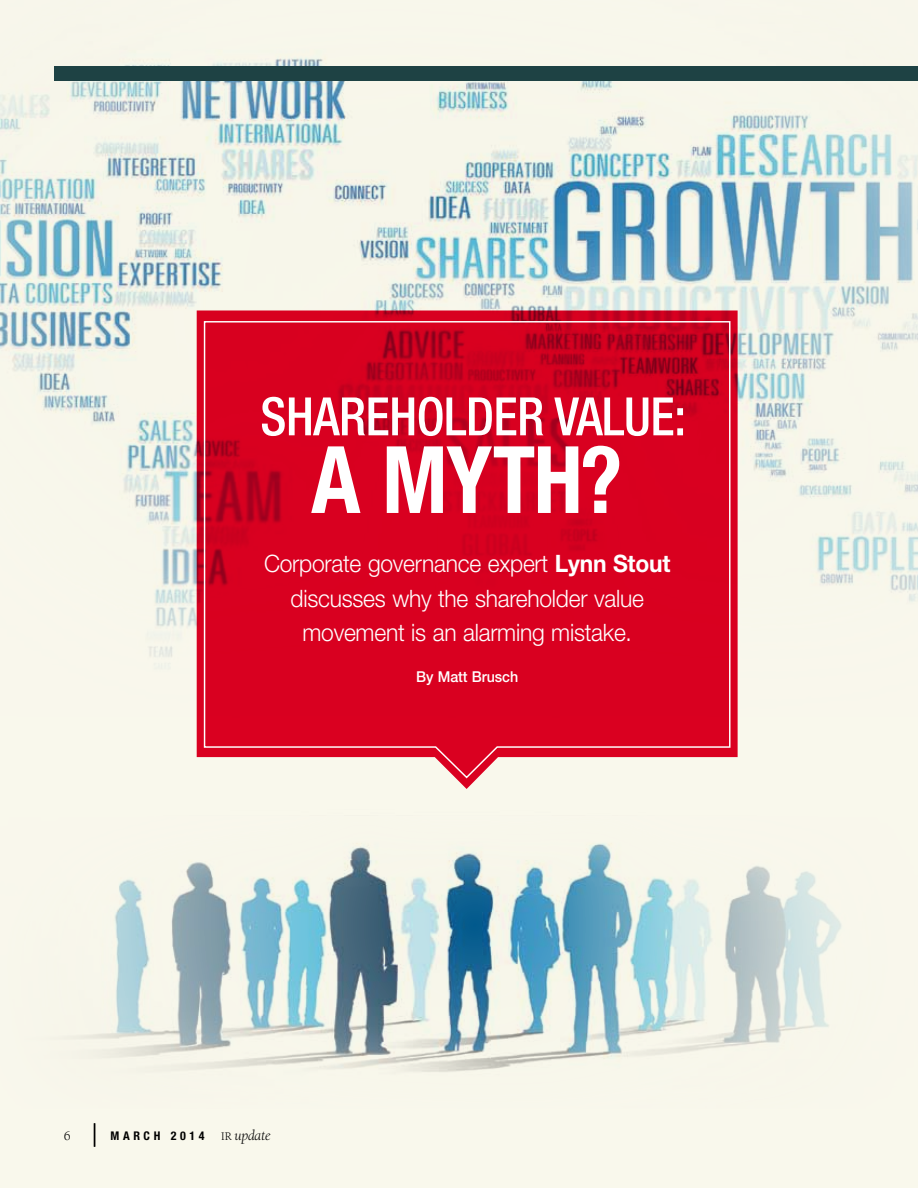
<style>
.page{position:relative;width:918px;height:1188px;background:#f8f7ec}
.page>*{position:absolute;margin:0;border:0;box-sizing:border-box;transform-origin:0 0}
.t1{font:700 condensed 93.15px "Helvetica Neue LT Pro";color:#fff;scale:.95 1}
.t2{font:500 condensed 52.95px "Helvetica Neue LT Pro";letter-spacing:-.01em;color:#fff;scale:.95 1}
.t3{font:300 24px/34.5px "Helvetica Neue LT Pro";letter-spacing:-.01em;color:#fff;text-align:center;scale:.95 1}
.t4{font:500 15px "Helvetica Neue LT Pro";letter-spacing:-.005em;color:#fff;scale:.95 1}
.t5{font:italic 15px "Berkeley Oldstyle IT Cby BT";letter-spacing:-.01em;color:#000}
.t6{font:13.5px "Berkeley Oldstyle IT Cby BT";color:#000}
.t7{font:700 condensed 12px "Helvetica Neue LT Pro";letter-spacing:.3em;color:#000}
.s1{font-weight:700}
.s2{font-style:normal;font-size:12px}
</style>
<div class="page">
<img style="left:0;top:58px;width:918px;height:683px">
<svg style="left:197px;top:310px;width:541px;height:431px;background:#cf0927"></svg>
<svg style="left:203px;top:320px;width:528px;height:421px;background:#d40121"></svg>
<div style="left:54px;top:66px;width:864px;height:15px;background:#1e4244"></div>
<img style="left:79px;top:741px;width:762px;height:331px">
<svg style="left:94px;top:1123px;width:1px;height:24px"></svg>
<h2 class="t2" style="left:260px;top:385px;width:450px">SHAREHOLDER VALUE:</h2>
<h1 class="t1" style="left:311px;top:423px;width:329px">a Myth?</h1>
<p class="t3" style="left:264px;top:546px;width:429px">Corporate governance expert <span class="s1">Lynn Stout </span>discusses why the shareholder value movement is an alarming mistake.</p>
<p class="t4" style="left:416px;top:668px;width:109px">By Matt Brusch</p>
<p class="t6" style="left:64px;top:1128px;width:8px">6</p>
<p class="t7" style="left:111px;top:1128px;width:95px">MARCH 2014</p>
<p class="t5" style="left:221px;top:1126px;width:51px"><span class="s2">iR</span> update</p>
</div>
